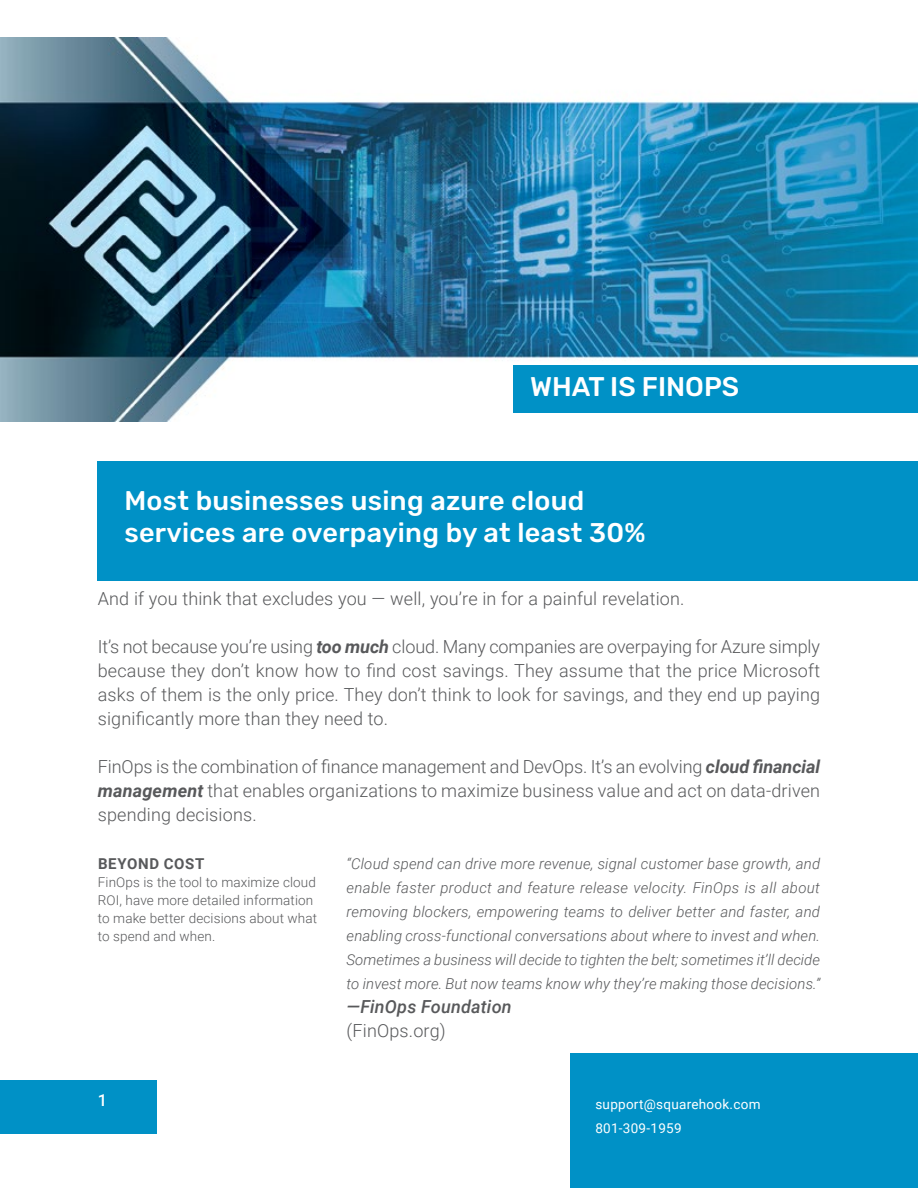
<style>
.page{position:relative;width:918px;height:1188px;background:#fff}
.page>*{position:absolute;margin:0;border:0;box-sizing:border-box;transform-origin:0 0}
.t1{font:500 27px/32.4px "Rubik";letter-spacing:.01em;color:#fff}
.t2{font:300 18px/24px "Roboto";letter-spacing:.01em;color:#58595b;text-align:justify}
.t3{font:italic 500 18px "Roboto";letter-spacing:.01em;color:#58595b}
.t4{font:500 16.5px "Roboto";color:#fff}
.t5{font:italic 300 15px/24px "Roboto";letter-spacing:.01em;color:#58595b;text-align:justify}
.t6{font:700 15px "Roboto";letter-spacing:.045em;color:#58595b}
.t7{font:300 13.5px/18px "Roboto";letter-spacing:.01em;color:#58595b}
.t8{font:13.5px/24px "Roboto";letter-spacing:.02em;color:#fff}
.s1{font-weight:700;font-style:italic}
</style>
<div class="page">
<div style="left:570px;top:1053px;width:348px;height:135px;background:#0091c6"></div>
<div style="left:0;top:1080px;width:157px;height:54px;background:#0091c6"></div>
<img style="left:0;top:37px;width:918px;height:385px">
<div style="left:513px;top:365px;width:405px;height:48px;background:#0091c6"></div>
<div style="left:98px;top:461px;width:820px;height:119px;background:#0091c6"></div>
<h1 class="t1" style="left:530px;top:371px;width:211px">WHAT IS FINOPS</h1>
<h1 class="t1" style="left:124px;top:485px;width:523px">Most businesses using azure cloud services are overpaying by at least 30%</h1>
<p class="t2" style="left:98px;top:585px;width:588px">And if you think that excludes you — well, you’re in for a painful revelation.</p>
<p class="t2" style="left:98px;top:633px;width:724px">It’s not because you’re using <span class="s1">too much</span> cloud. Many companies are overpaying for Azure simply because they don’t know how to find cost savings. They assume that the price Microsoft asks of them is the only price. They don’t think to look for savings, and they end up paying significantly more than they need to.</p>
<p class="t2" style="left:98px;top:753px;width:724px">FinOps is the combination of finance management and DevOps. It’s an evolving <span class="s1">cloud financial management</span> that enables organizations to maximize business value and act on data-driven spending decisions.</p>
<p class="t6" style="left:98px;top:853px;width:108px">BEYOND COST</p>
<p class="t7" style="left:98px;top:872px;width:221px">FinOps is the tool to maximize cloud<br>ROI, have more detailed information to make better decisions about what to spend and when.</p>
<p class="t4" style="left:98px;top:1088px;width:11px">1</p>
<p class="t5" style="left:347px;top:851px;width:475px">“Cloud spend can drive more revenue, signal customer base growth, and enable faster product and feature release velocity. FinOps is all about removing blockers, empowering teams to deliver better and faster, and enabling cross-functional conversations about where to invest and when.<br>Sometimes a business will decide to tighten the belt; sometimes it’ll decide to invest more. But now teams know why they’re making those decisions.”</p>
<p class="t3" style="left:347px;top:994px;width:167px">—FinOps Foundation</p>
<p class="t2" style="left:347px;top:1017px;width:101px">(FinOps.org)</p>
<p class="t8" style="left:595px;top:1091px;width:167px">support@squarehook.com<br>801-309-1959</p>
</div>
